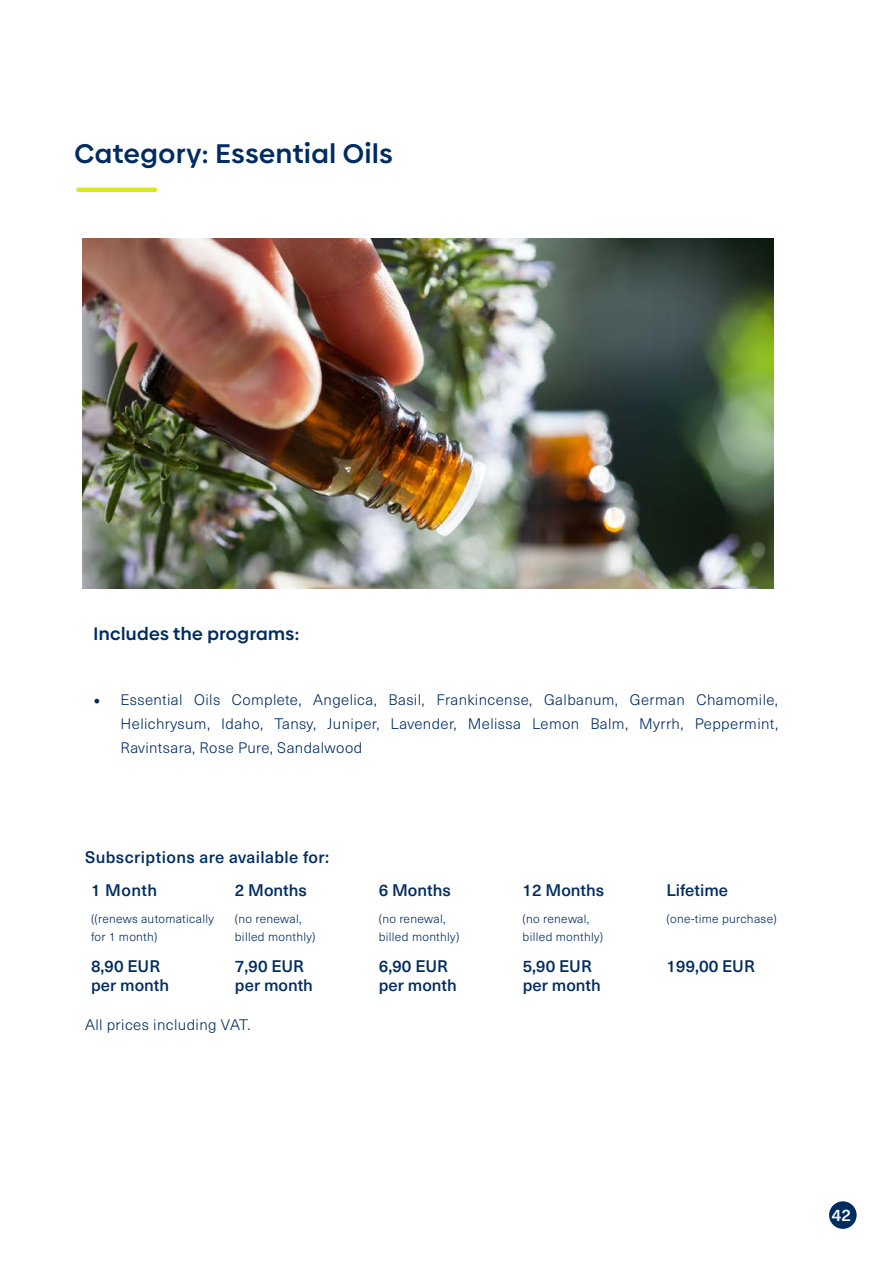
<style>
.page{position:relative;width:893px;height:1263px;background:#fff}
.page>*{position:absolute;margin:0;border:0;box-sizing:border-box;transform-origin:0 0}
.t1{font:600 27px "Biennale";letter-spacing:.025em;color:#002c62}
.t2{font:600 18px "Biennale";letter-spacing:.025em;color:#002c62}
.t3{font:500 16.5px/19.8px "Neue Haas Unica";color:#002c62}
.t4{font:500 16.5px "Neue Haas Unica Pro";letter-spacing:.025em;color:#002c62}
.t5{font:500 16.5px "Neue Haas Unica Pro";color:#fff}
.t6{font:300 15px/24px "Neue Haas Unica Pro";letter-spacing:.025em;color:#002c62;text-align:justify}
.t7{font:300 12px/18px "Neue Haas Unica";letter-spacing:.025em;color:#002c62}
.s1{font-family:"Minion Pro";font-weight:400;font-size:18px}
</style>
<div class="page">
<div style="left:829px;top:1201px;width:28px;height:28px;background:#002c62;border-radius:50%"></div>
<hr style="left:77px;top:188px;width:80px;height:4px;background:#dae918;border-radius:2px">
<img style="left:83px;top:238px;width:690px;height:351px">
<p class="t1" style="left:74px;top:136px;width:320px">Category: Essential Oils</p>
<p class="t2" style="left:94px;top:622px;width:207px">Includes the programs:</p>
<p class="t6" style="left:121px;top:687px;width:659px;text-indent:-27px"><span class="s1">•</span> Essential Oils Complete, Angelica, Basil, Frankincense, Galbanum, German Chamomile, Helichrysum, Idaho, Tansy, Juniper, Lavender, Melissa Lemon Balm, Myrrh, Peppermint, Ravintsara, Rose Pure, Sandalwood</p>
<p class="t4" style="left:85px;top:847px;width:246px">Subscriptions are available for:</p>
<p class="t3" style="left:91px;top:879px;width:68px">1 Month</p>
<p class="t7" style="left:91px;top:909px;width:124px">((renews automatically for 1 month)</p>
<p class="t3" style="left:235px;top:879px;width:73px">2 Months</p>
<p class="t7" style="left:235px;top:909px;width:82px">(no renewal, billed monthly)</p>
<p class="t3" style="left:379px;top:879px;width:73px">6 Months</p>
<p class="t7" style="left:379px;top:909px;width:82px">(no renewal, billed monthly)</p>
<p class="t3" style="left:523px;top:879px;width:83px">12 Months</p>
<p class="t7" style="left:523px;top:909px;width:82px">(no renewal, billed monthly)</p>
<p class="t3" style="left:666px;top:879px;width:63px">Lifetime</p>
<p class="t7" style="left:666px;top:909px;width:112px">(one-time purchase)</p>
<p class="t3" style="left:91px;top:955px;width:80px">8,90 EUR per month</p>
<p class="t3" style="left:235px;top:955px;width:80px">7,90 EUR per month</p>
<p class="t3" style="left:379px;top:955px;width:80px">6,90 EUR per month</p>
<p class="t3" style="left:523px;top:955px;width:80px">5,90 EUR per month</p>
<p class="t3" style="left:666px;top:955px;width:90px">199,00 EUR</p>
<p class="t6" style="left:85px;top:1013px;width:167px">All prices including VAT.</p>
<p class="t5" style="left:832px;top:1205px;width:21px">42</p>
</div>
